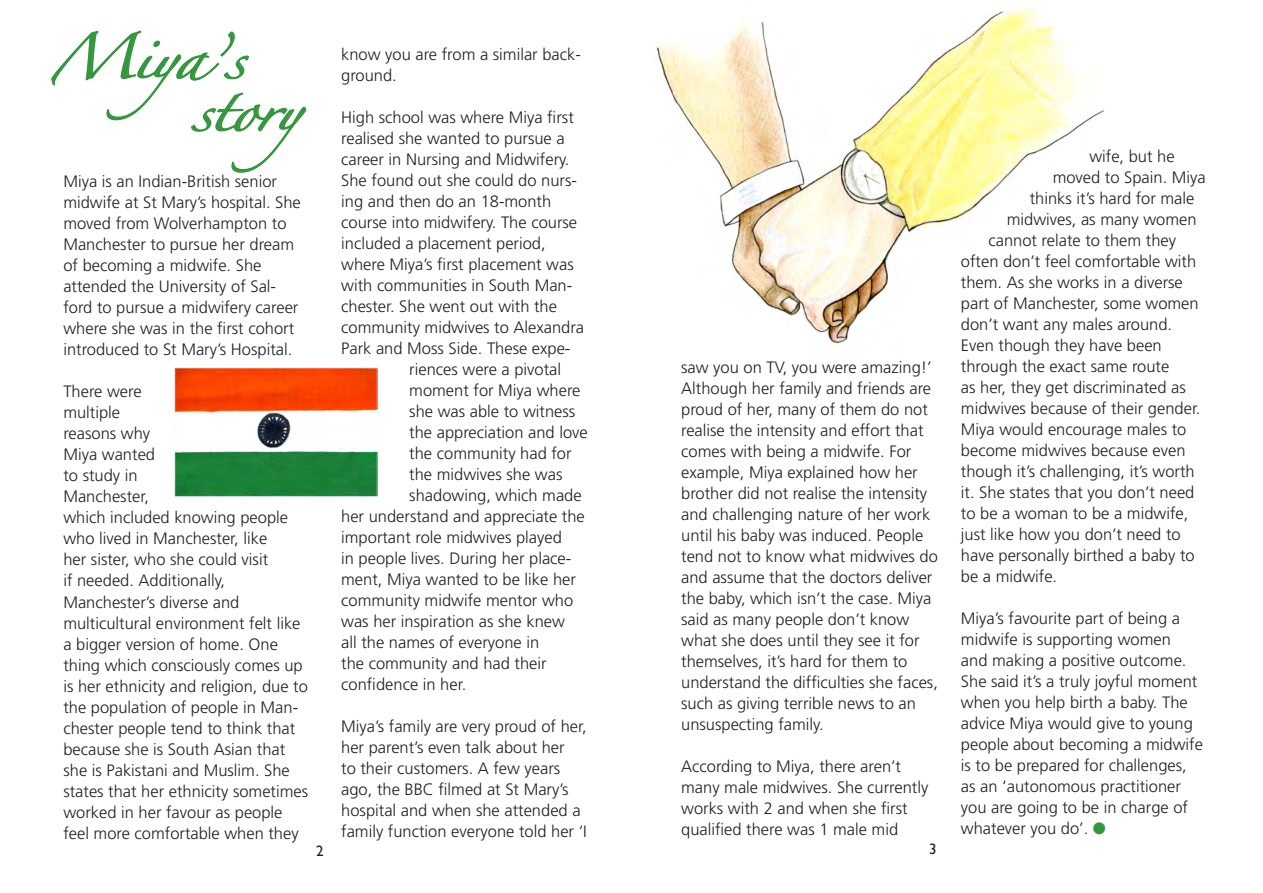
<style>
.page{position:relative;width:1263px;height:893px;background:#fff}
.page>*{position:absolute;margin:0;border:0;box-sizing:border-box;transform-origin:0 0}
.t1{font:39.6px "Zapfino";letter-spacing:-.05em;color:#34973e;scale:1.14 1}
.t2{font:300 16.5px/21px "Frutiger";color:#231f20}
.t3{font:15px "Gill Sans";color:#231f20}
.s1{color:#34973e}
</style>
<div class="page">
<img style="left:656px;top:6px;width:449px;height:338px">
<img style="left:174px;top:366px;width:203px;height:132px">
<svg style="left:51px;top:30px;width:256px;height:143px"></svg>
<p class="t1" style="left:51px;top:41px;width:172px">Miya’s</p>
<p class="t1" style="left:192px;top:93px;width:139px">story</p>
<p class="t2" style="left:63px;top:171px;width:239px">Miya is an Indian-British senior midwife at St Mary’s hospital. She moved from Wolverhampton to<br>Manchester to pursue her dream of becoming a midwife. She</p>
<p class="t2" style="left:63px;top:276px;width:236px">attended the University of Sal&shy;ford to pursue a midwifery career where she was in the first cohort introduced to St Mary’s Hospital.</p>
<p class="t2" style="left:63px;top:381px;width:226px">There were<br>multiple<br>reasons why<br>Miya wanted<br>to study in<br>Manchester,<br>which included knowing people who lived in Manchester, like</p>
<p class="t2" style="left:63px;top:549px;width:206px">her sister, who she could visit</p>
<p class="t2" style="left:63px;top:570px;width:163px">if needed. Additionally,</p>
<p class="t2" style="left:63px;top:591px;width:178px">Manchester’s diverse and</p>
<p class="t2" style="left:63px;top:612px;width:246px">multicultural environment felt like a bigger version of home. One thing which consciously comes up is her ethnicity and religion, due to the population of people in Man&shy;chester people tend to think that because she is South Asian that she is Pakistani and Muslim. She states that her ethnicity sometimes worked in her favour as people feel more comfortable when they</p>
<p class="t2" style="left:341px;top:43px;width:241px">know you are from a similar back&shy;ground.</p>
<p class="t2" style="left:341px;top:106px;width:234px">High school was where Miya first</p>
<p class="t2" style="left:341px;top:127px;width:225px">realised she wanted to pursue a</p>
<p class="t2" style="left:341px;top:148px;width:230px">career in Nursing and Midwifery.</p>
<p class="t2" style="left:341px;top:169px;width:237px">She found out she could do nurs-</p>
<p class="t2" style="left:341px;top:190px;width:212px">ing and then do an 18-month</p>
<p class="t2" style="left:341px;top:211px;width:237px">course into midwifery. The course</p>
<p class="t2" style="left:341px;top:232px;width:206px">included a placement period,</p>
<p class="t2" style="left:341px;top:253px;width:234px">where Miya’s first placement was</p>
<p class="t2" style="left:341px;top:274px;width:233px">with communities in South Man-</p>
<p class="t2" style="left:341px;top:295px;width:217px">chester. She went out with the</p>
<p class="t2" style="left:341px;top:316px;width:244px">community midwives to Alexandra</p>
<p class="t2" style="left:341px;top:337px;width:231px">Park and Moss Side. These expe-</p>
<p class="t2" style="left:409px;top:358px;width:153px">riences were a pivotal</p>
<p class="t2" style="left:409px;top:379px;width:173px">moment for Miya where</p>
<p class="t2" style="left:409px;top:400px;width:167px">she was able to witness</p>
<p class="t2" style="left:409px;top:421px;width:180px">the appreciation and love</p>
<p class="t2" style="left:409px;top:442px;width:164px">the community had for</p>
<p class="t2" style="left:409px;top:463px;width:155px">the midwives she was</p>
<p class="t2" style="left:409px;top:484px;width:174px">shadowing, which made</p>
<p class="t2" style="left:341px;top:505px;width:245px">her understand and appreciate the</p>
<p class="t2" style="left:341px;top:526px;width:222px">important role midwives played</p>
<p class="t2" style="left:341px;top:547px;width:232px">in people lives. During her place-</p>
<p class="t2" style="left:341px;top:568px;width:236px">ment, Miya wanted to be like her</p>
<p class="t2" style="left:341px;top:589px;width:233px">community midwife mentor who</p>
<p class="t2" style="left:341px;top:610px;width:225px">was her inspiration as she knew</p>
<p class="t2" style="left:341px;top:631px;width:200px">all the names of everyone in</p>
<p class="t2" style="left:341px;top:652px;width:207px">the community and had their</p>
<p class="t2" style="left:341px;top:673px;width:127px">confidence in her.</p>
<p class="t2" style="left:341px;top:715px;width:247px">Miya’s family are very proud of her, her parent’s even talk about her<br>to their customers. A few years ago, the BBC filmed at St Mary’s hospital and when she attended a family function everyone told her ‘I</p>
<p class="t2" style="left:681px;top:357px;width:258px">saw you on TV, you were amazing!’ Although her family and friends are proud of her, many of them do not realise the intensity and effort that comes with being a midwife. For example, Miya explained how her brother did not realise the intensity and challenging nature of her work until his baby was induced. People tend not to know what midwives do and assume that the doctors deliver the baby, which isn’t the case. Miya said as many people don’t know what she does until they see it for themselves, it’s hard for them to understand the difficulties she faces, such as giving terrible news to an unsuspecting family.</p>
<p class="t2" style="left:681px;top:756px;width:249px">According to Miya, there aren’t many male midwives. She currently works with 2 and when she first qualified there was 1 male mid</p>
<p class="t3" style="left:316px;top:842px;width:9px">2</p>
<p class="t3" style="left:929px;top:840px;width:9px">3</p>
<p class="t2" style="left:1089px;top:146px;width:87px">wife, but he</p>
<p class="t2" style="left:1053px;top:167px;width:155px">moved to Spain. Miya</p>
<p class="t2" style="left:1030px;top:188px;width:166px">thinks it’s hard for male</p>
<p class="t2" style="left:1007px;top:209px;width:191px">midwives, as many women</p>
<p class="t2" style="left:961px;top:230px;width:241px;text-indent:28px">cannot relate to them they often don’t feel comfortable with them. As she works in a diverse part of Manchester, some women don’t want any males around.<br>Even though they have been through the exact same route<br>as her, they get discriminated as midwives because of their gender.<br>Miya would encourage males to become midwives because even though it’s challenging, it’s worth it. She states that you don’t need to be a woman to be a midwife, just like how you don’t need to have personally birthed a baby to be a midwife.</p>
<p class="t2" style="left:961px;top:608px;width:244px">Miya’s favourite part of being a midwife is supporting women<br>and making a positive outcome.<br>She said it’s a truly joyful moment when you help birth a baby. The advice Miya would give to young people about becoming a midwife is to be prepared for challenges, as an ‘autonomous practitioner you are going to be in charge of whatever you do’. <span class="s1">●</span></p>
</div>
